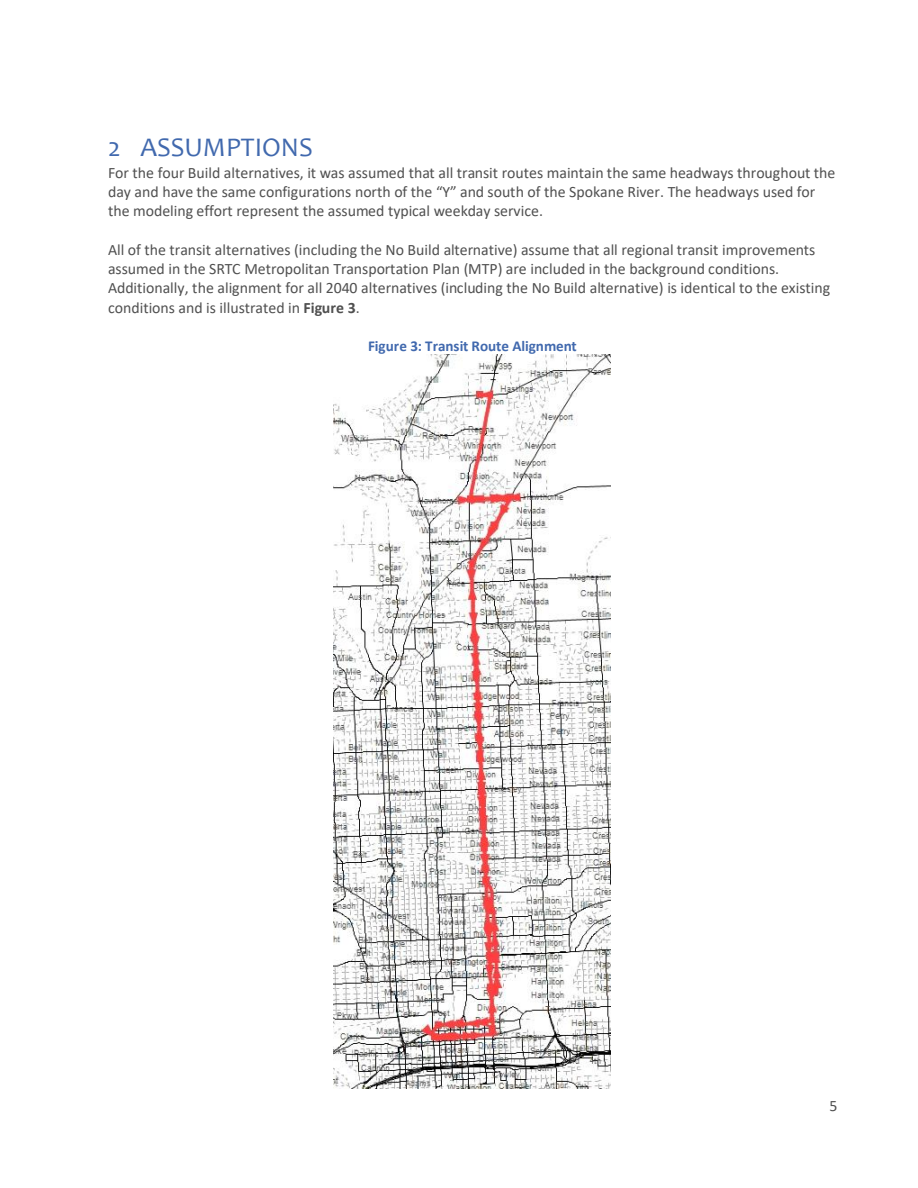
<style>
.page{position:relative;width:918px;height:1188px;background:#fff}
.page>*{position:absolute;margin:0;border:0;box-sizing:border-box;transform-origin:0 0}
.t1{font:27px "Candara";color:#4169ae}
.t2{font:15.9px/19.2px "Calibri";color:#505050}
.t3{font:700 15.15px "Calibri";letter-spacing:-.005em;color:#4169ae}
.s1{font-weight:700}
</style>
<div class="page">
<img style="left:333px;top:355px;width:278px;height:734px">
<h1 class="t1" style="left:108px;top:136px;width:206px">2 ASSUMPTIONS</h1>
<p class="t2" style="left:108px;top:164px;width:729px">For the four Build alternatives, it was assumed that all transit routes maintain the same headways throughout the day and have the same configurations north of the “Y” and south of the Spokane River. The headways used for the modeling effort represent the assumed typical weekday service.</p>
<p class="t2" style="left:108px;top:241px;width:724px">All of the transit alternatives (including the No Build alternative) assume that all regional transit improvements assumed in the SRTC Metropolitan Transportation Plan (MTP) are included in the background conditions.<br>Additionally, the alignment for all 2040 alternatives (including the No Build alternative) is identical to the existing conditions and is illustrated in <span class="s1">Figure 3</span>.</p>
<p class="t3" style="left:368px;top:339px;width:210px">Figure 3: Transit Route Alignment</p>
<p class="t2" style="left:829px;top:1097px;width:10px">5</p>
</div>
